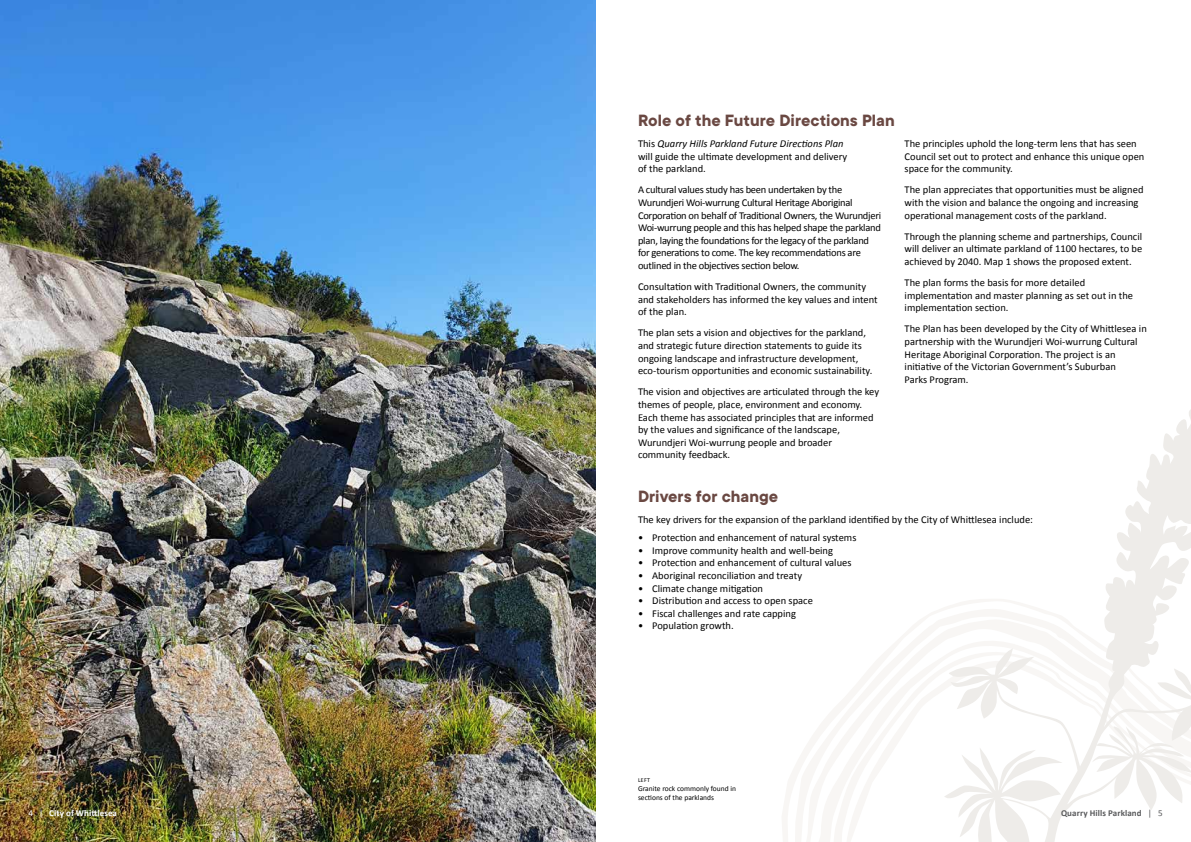
<style>
.page{position:relative;width:1191px;height:842px;background:#fff}
.page>*{position:absolute;margin:0;border:0;box-sizing:border-box;transform-origin:0 0}
.t1{font:700 18px "TT Commons";color:#6a4842}
.t2{font:10.5px/12.6px "Calibri";color:#000}
.t3{font:10.5px/12.6px "Calibri";letter-spacing:-.025em;color:#000}
.t4{font:700 9px "Calibri";letter-spacing:.01em;color:#58595b}
.t5{font:700 9px "Calibri";letter-spacing:.01em;color:#fff}
.t6{font:7.5px/9px "Calibri";color:#000}
.t7{font:6px "Calibri";color:#000}
.s1{font-style:italic}
.s2{font-weight:400}
</style>
<div class="page">
<svg style="left:782px;top:739px;width:29px;height:103px"></svg>
<svg style="left:811px;top:712px;width:20px;height:130px"></svg>
<svg style="left:831px;top:697px;width:15px;height:145px;fill:#f9f7f5"></svg>
<svg style="left:846px;top:608px;width:98px;height:234px"></svg>
<img style="left:0;top:0;width:595px;height:842px">
<svg style="left:944px;top:409px;width:247px;height:433px"></svg>
<h1 class="t1" style="left:638px;top:110px;width:258px">Role of the Future Directions Plan</h1>
<p class="t2" style="left:638px;top:137px;width:211px">This <span class="s1">Quarry Hills Parkland Future Directions Plan </span>will guide the ultimate development and delivery of the parkland.</p>
<p class="t3" style="left:638px;top:184px;width:245px">A cultural values study has been undertaken by the Wurundjeri Woi-wurrung Cultural Heritage Aboriginal Corporation on behalf of Traditional Owners, the Wurundjeri Woi-wurrung people and this has helped shape the parkland plan, laying the foundations for the legacy of the parkland for generations to come. The key recommendations are outlined in the objectives section below.</p>
<p class="t2" style="left:638px;top:280px;width:241px">Consultation with Traditional Owners, the community and stakeholders has informed the key values and intent of the plan.</p>
<p class="t2" style="left:638px;top:327px;width:236px">The plan sets a vision and objectives for the parkland, and strategic future direction statements to guide its ongoing landscape and infrastructure development, eco-tourism opportunities and economic sustainability.</p>
<p class="t2" style="left:638px;top:386px;width:243px">The vision and objectives are articulated through the key themes of people, place, environment and economy.<br>Each theme has associated principles that are informed by the values and significance of the landscape, Wurundjeri Woi-wurrung people and broader community feedback.</p>
<p class="t2" style="left:904px;top:137px;width:241px">The principles uphold the long-term lens that has seen<br>Council set out to protect and enhance this unique open space for the community.</p>
<p class="t2" style="left:904px;top:184px;width:240px">The plan appreciates that opportunities must be aligned with the vision and balance the ongoing and increasing operational management costs of the parkland.</p>
<p class="t2" style="left:904px;top:230px;width:239px;text-align:justify">Through the planning scheme and partnerships, Council will deliver an ultimate parkland of 1100 hectares, to be achieved by 2040. Map 1 shows the proposed extent.</p>
<p class="t2" style="left:904px;top:276px;width:230px">The plan forms the basis for more detailed implementation and master planning as set out in the implementation section.</p>
<p class="t2" style="left:904px;top:323px;width:244px">The Plan has been developed by the City of Whittlesea in partnership with the Wurundjeri Woi-wurrung Cultural Heritage Aboriginal Corporation. The project is an initiative of the Victorian Government’s Suburban<br>Parks Program.</p>
<h1 class="t1" style="left:638px;top:486px;width:142px">Drivers for change</h1>
<p class="t2" style="left:638px;top:513px;width:396px">The key drivers for the expansion of the parkland identified by the City of Whittlesea include:</p>
<p class="t2" style="left:638px;top:531px;width:220px">• Protection and enhancement of natural systems</p>
<p class="t2" style="left:638px;top:544px;width:196px">• Improve community health and well-being</p>
<p class="t2" style="left:638px;top:557px;width:215px">• Protection and enhancement of cultural values</p>
<p class="t2" style="left:638px;top:569px;width:165px">• Aboriginal reconciliation and treaty</p>
<p class="t2" style="left:638px;top:582px;width:127px">• Climate change mitigation</p>
<p class="t2" style="left:638px;top:594px;width:176px">• Distribution and access to open space</p>
<p class="t2" style="left:638px;top:607px;width:159px">• Fiscal challenges and rate capping</p>
<p class="t2" style="left:638px;top:620px;width:97px">• Population growth.</p>
<p class="t7" style="left:638px;top:776px;width:13px">LEFT</p>
<p class="t6" style="left:638px;top:784px;width:100px">Granite rock commonly found in sections of the parklands</p>
<p class="t5" style="left:28px;top:808px;width:90px"><span class="s2">4 |</span> City of Whittlesea</p>
<p class="t4" style="left:1061px;top:808px;width:103px">Quarry Hills Parkland <span class="s2">| 5</span></p>
</div>
